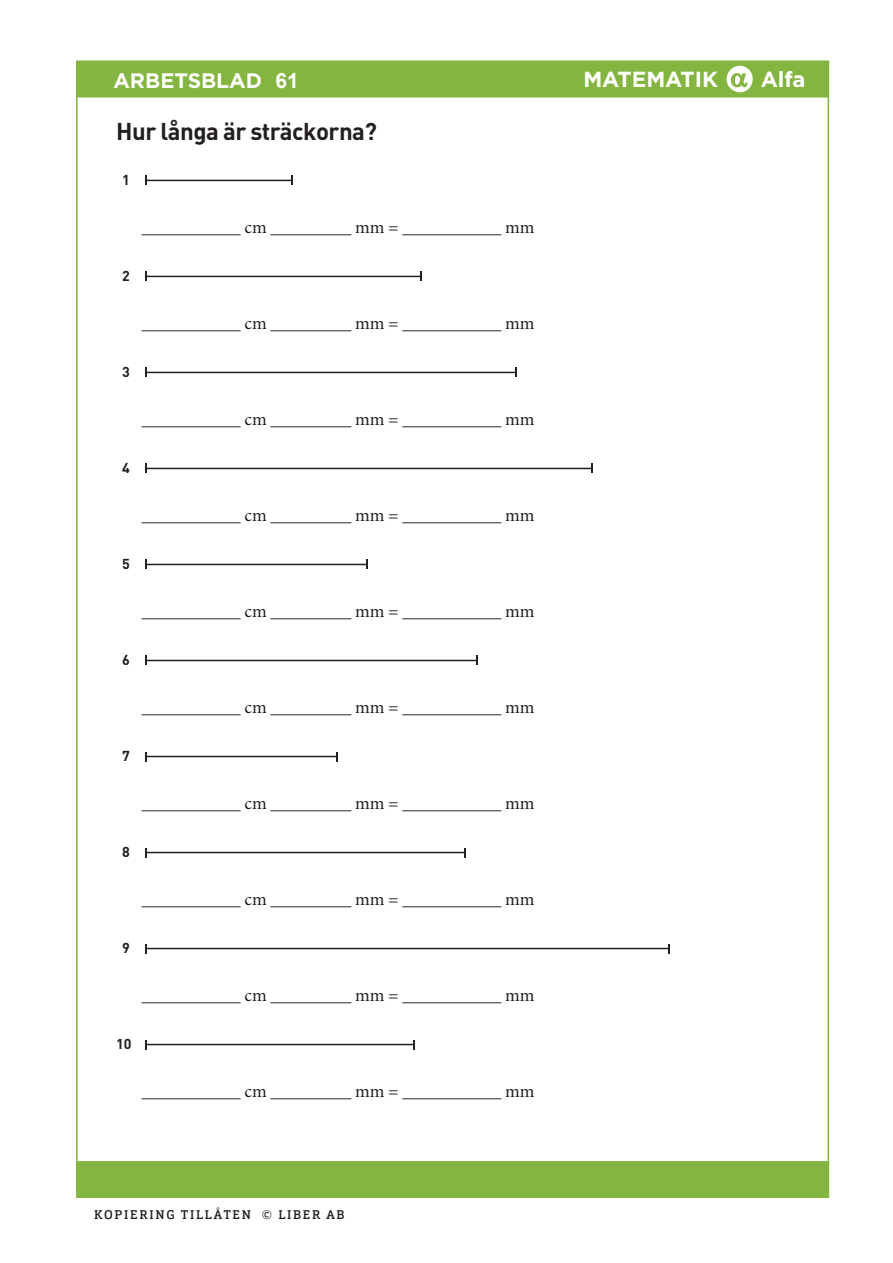
<style>
.page{position:relative;width:893px;height:1263px;background:#fff}
.page>*{position:absolute;margin:0;border:0;box-sizing:border-box;transform-origin:0 0}
.R_OH{font:700 24px "DIN Pro";letter-spacing:-.02em;color:#231f20}
.t1{font:700 21.9px "Gotham";color:#fff}
.Antal_ratt{font:700 21px "Gotham";color:#fff}
.Uppgifter{font:18px "Minion Pro";color:#231f20}
.Uppgifter-2{font:700 14.25px "DIN Pro";color:#231f20}
.t2{font:500 12.45px "Orgon Slab";letter-spacing:.14em;color:#231f20}
.Pagina_V{font:700 9px "DIN Pro";letter-spacing:.11em;color:#231f20}
.s1{font-family:"Arial"}
</style>
<div class="page">
<div style="left:77px;top:61px;width:751px;height:36px;background:#84b540"></div>
<div style="left:77px;top:1162px;width:751px;height:35px;background:#84b540"></div>
<div style="left:76px;top:1161px;width:753px;height:37px;border:2px solid #84b540"></div>
<div style="left:727px;top:66px;width:26px;height:26px;background:#fff;border-radius:50%"></div>
<hr style="left:146px;top:180px;width:146px;height:1px;background:#231f20">
<svg style="left:291px;top:176px;width:2px;height:9px"></svg>
<svg style="left:145px;top:176px;width:2px;height:9px"></svg>
<hr style="left:146px;top:276px;width:275px;height:1px;background:#231f20">
<svg style="left:420px;top:272px;width:2px;height:9px"></svg>
<svg style="left:145px;top:272px;width:2px;height:9px"></svg>
<hr style="left:146px;top:372px;width:370px;height:1px;background:#231f20">
<svg style="left:145px;top:368px;width:2px;height:9px"></svg>
<hr style="left:146px;top:468px;width:446px;height:1px;background:#231f20">
<svg style="left:591px;top:464px;width:2px;height:9px"></svg>
<svg style="left:145px;top:464px;width:2px;height:9px"></svg>
<hr style="left:146px;top:564px;width:221px;height:1px;background:#231f20">
<svg style="left:366px;top:560px;width:2px;height:9px"></svg>
<svg style="left:145px;top:560px;width:2px;height:9px"></svg>
<hr style="left:146px;top:660px;width:331px;height:1px;background:#231f20">
<svg style="left:145px;top:656px;width:2px;height:9px"></svg>
<hr style="left:146px;top:756px;width:191px;height:1px;background:#231f20">
<svg style="left:336px;top:752px;width:2px;height:9px"></svg>
<svg style="left:145px;top:752px;width:2px;height:9px"></svg>
<hr style="left:146px;top:852px;width:319px;height:1px;background:#231f20">
<svg style="left:145px;top:848px;width:2px;height:9px"></svg>
<hr style="left:146px;top:948px;width:523px;height:1px;background:#231f20">
<svg style="left:145px;top:944px;width:2px;height:9px"></svg>
<hr style="left:146px;top:1044px;width:268px;height:1px;background:#231f20">
<svg style="left:145px;top:1040px;width:2px;height:9px"></svg>
<svg style="left:731px;top:73px;width:17px;height:15px"></svg>
<p class="Antal_ratt" style="left:113px;top:67px;width:187px">ARBETSBLAD <span class="s1">61</span></p>
<p class="R_OH" style="left:116px;top:115px;width:262px">Hur långa är sträckorna?</p>
<p class="Uppgifter-2" style="left:122px;top:170px;width:9px">1</p>
<p class="Uppgifter" style="left:142px;top:215px;width:394px">___________ cm _________ mm = ___________ mm</p>
<p class="Uppgifter-2" style="left:122px;top:266px;width:9px">2</p>
<p class="Uppgifter" style="left:142px;top:311px;width:394px">___________ cm _________ mm = ___________ mm</p>
<p class="Uppgifter-2" style="left:122px;top:362px;width:9px">3</p>
<p class="Uppgifter" style="left:142px;top:407px;width:394px">___________ cm _________ mm = ___________ mm</p>
<p class="Uppgifter-2" style="left:122px;top:458px;width:9px">4</p>
<p class="Uppgifter" style="left:142px;top:503px;width:394px">___________ cm _________ mm = ___________ mm</p>
<p class="Uppgifter-2" style="left:122px;top:554px;width:9px">5</p>
<p class="Uppgifter" style="left:142px;top:599px;width:394px">___________ cm _________ mm = ___________ mm</p>
<p class="Uppgifter-2" style="left:122px;top:650px;width:9px">6</p>
<p class="Uppgifter" style="left:142px;top:695px;width:394px">___________ cm _________ mm = ___________ mm</p>
<p class="Uppgifter-2" style="left:122px;top:746px;width:9px">7</p>
<p class="Uppgifter" style="left:142px;top:791px;width:394px">___________ cm _________ mm = ___________ mm</p>
<p class="Uppgifter-2" style="left:122px;top:842px;width:9px">8</p>
<p class="Uppgifter" style="left:142px;top:887px;width:394px">___________ cm _________ mm = ___________ mm</p>
<p class="Uppgifter-2" style="left:122px;top:938px;width:9px">9</p>
<p class="Uppgifter" style="left:142px;top:983px;width:394px">___________ cm _________ mm = ___________ mm</p>
<p class="Uppgifter-2" style="left:116px;top:1034px;width:17px">10</p>
<p class="Uppgifter" style="left:142px;top:1079px;width:394px">___________ cm _________ mm = ___________ mm</p>
<p class="Pagina_V" style="left:115px;top:1201px;width:83px">HEJ © LIBER AB</p>
<p class="t2" style="left:94px;top:1206px;width:252px">KOPIERING TILLÅTEN © LIBER AB</p>
<p class="t1" style="left:583px;top:65px;width:136px">MATEMATIK</p>
<p class="t1" style="left:761px;top:64px;width:46px">Alfa</p>
</div>
